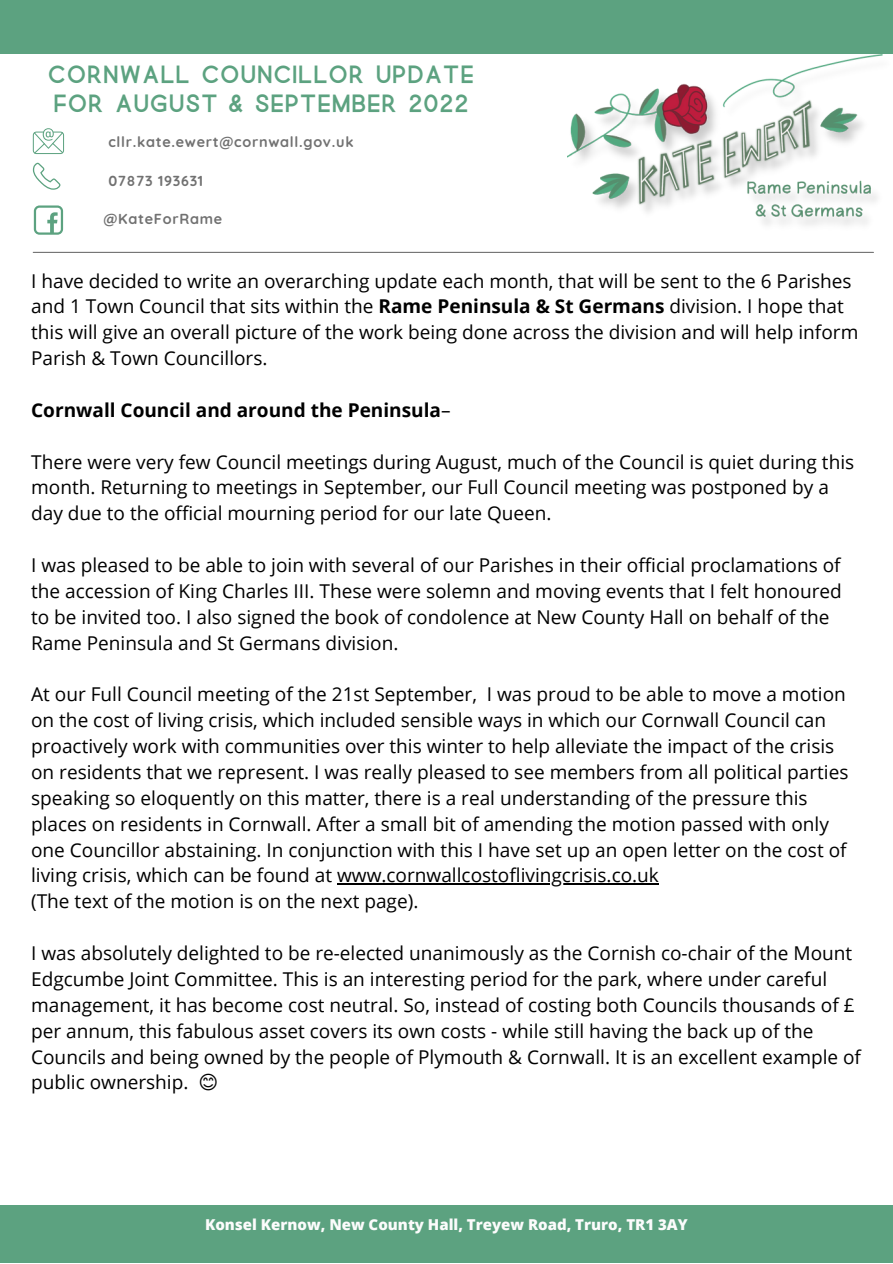
<style>
.page{position:relative;width:893px;height:1264px;background:#fff}
.page>*{position:absolute;margin:0;border:0;box-sizing:border-box;transform-origin:0 0}
.t1{font:700 21.3px/29.5px "Quick";color:#5ca280}
.t2{font:19.05px/25.8px "Open Sans";color:#000}
.t3{font:700 19.05px "Open Sans";color:#000}
.t4{font:800 15px "Open Sans";color:#fcfcfc}
.t5{font:700 14.4px "Quicksand";letter-spacing:.05em;color:#717171}
.s1{font-weight:700}
.s2{font-weight:400}
</style>
<div class="page">
<div style="left:0;top:0;width:892px;height:54px;background:#5ca280"></div>
<div style="left:0;top:1205px;width:892px;height:57px;background:#5ca280"></div>
<img style="left:567px;top:54px;width:316px;height:199px">
<svg style="left:33px;top:128px;width:31px;height:26px"></svg>
<svg style="left:33px;top:163px;width:28px;height:27px"></svg>
<svg style="left:34px;top:205px;width:29px;height:30px"></svg>
<hr style="left:33px;top:252px;width:840px;height:1px;background:#717171">
<hr style="left:337px;top:883px;width:322px;height:1px;background:#000">
<p class="t1" style="left:48px;top:62px;width:428px">CORNWALL COUNCILLOR UPDATE<br>FOR AUGUST &amp; SEPTEMBER 2022</p>
<p class="t5" style="left:108px;top:133px;width:247px">cllr.kate.ewert@cornwall.gov.uk</p>
<p class="t5" style="left:108px;top:171px;width:96px">07873 193631</p>
<p class="t5" style="left:104px;top:210px;width:120px">@KateForRame</p>
<p class="t2" style="left:31px;top:267px;width:828px">I have decided to write an overarching update each month, that will be sent to the 6 Parishes and 1 Town Council that sits within the <span class="s1">Rame Peninsula &amp; St Germans</span> division. I hope that this will give an overall picture of the work being done across the division and will help inform Parish &amp; Town Councillors.</p>
<p class="t3" style="left:31px;top:396px;width:421px">Cornwall Council and around the Peninsula<span class="s2">–</span></p>
<p class="t2" style="left:31px;top:448px;width:824px">There were very few Council meetings during August, much of the Council is quiet during this month. Returning to meetings in September, our Full Council meeting was postponed by a day due to the official mourning period for our late Queen.</p>
<p class="t2" style="left:31px;top:551px;width:812px">I was pleased to be able to join with several of our Parishes in their official proclamations of the accession of King Charles III. These were solemn and moving events that I felt honoured to be invited too. I also signed the book of condolence at New County Hall on behalf of the Rame Peninsula and St Germans division.</p>
<p class="t2" style="left:31px;top:681px;width:818px">At our Full Council meeting of the 21st September, I was proud to be able to move a motion on the cost of living crisis, which included sensible ways in which our Cornwall Council can proactively work with communities over this winter to help alleviate the impact of the crisis on residents that we represent. I was really pleased to see members from all political parties speaking so eloquently on this matter, there is a real understanding of the pressure this places on residents in Cornwall. After a small bit of amending the motion passed with only one Councillor abstaining. In conjunction with this I have set up an open letter on the cost of living crisis, which can be found at www.cornwallcostoflivingcrisis.co.uk<br>(The text of the motion is on the next page).</p>
<p class="t2" style="left:31px;top:939px;width:831px">I was absolutely delighted to be re-elected unanimously as the Cornish co-chair of the Mount Edgcumbe Joint Committee. This is an interesting period for the park, where under careful management, it has become cost neutral. So, instead of costing both Councils thousands of £ per annum, this fabulous asset covers its own costs - while still having the back up of the Councils and being owned by the people of Plymouth &amp; Cornwall. It is an excellent example of public ownership.</p>
<p class="t4" style="left:205px;top:1213px;width:484px">Konsel Kernow, New County Hall, Treyew Road, Truro, TR1 3AY</p>
</div>
